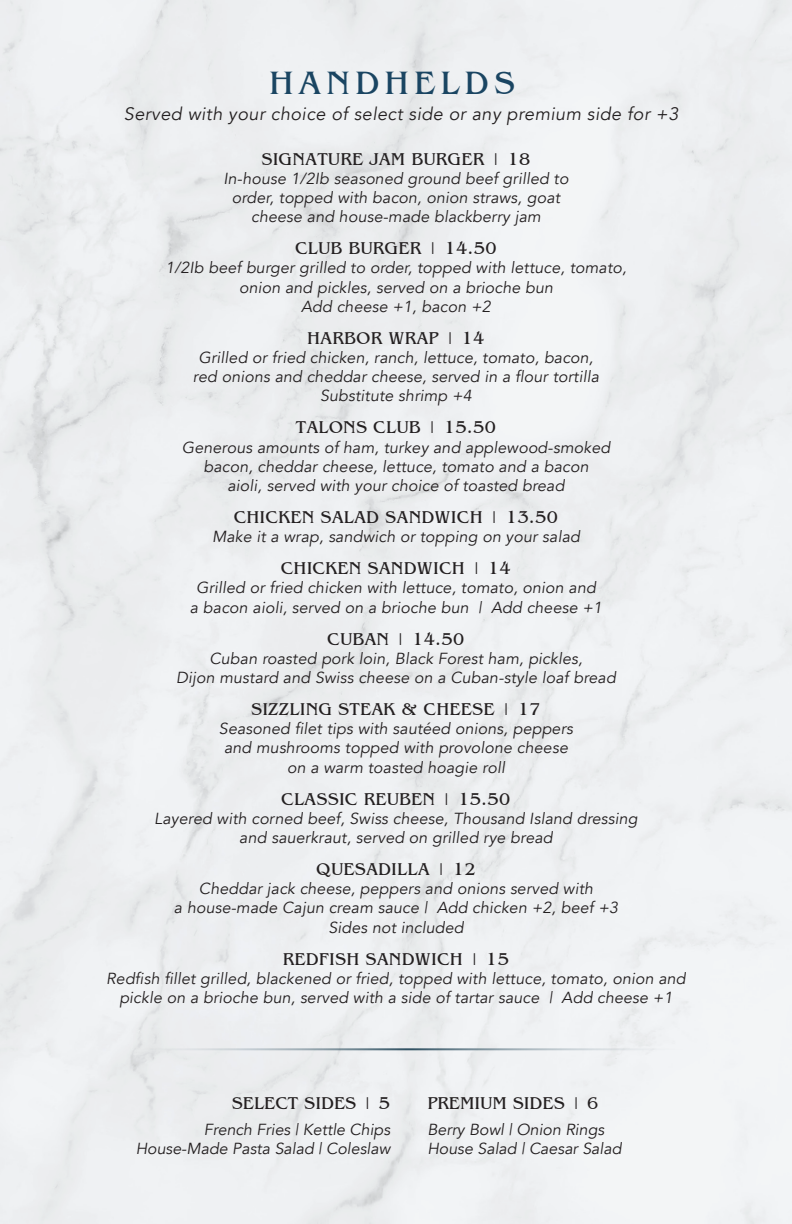
<style>
.page{position:relative;width:792px;height:1224px;background:#fff}
.page>*{position:absolute;margin:0;border:0;box-sizing:border-box;transform-origin:0 0}
.t1{font:34px "AG Benguiat Cyr";letter-spacing:.15em;color:#1a4562}
.t2{font:18px "AG Benguiat Cyr";letter-spacing:.01em;color:#231f20}
.t3{font:italic 18px "Avenir";letter-spacing:.025em;color:#231f20}
.t4{font:italic 16px "Avenir";letter-spacing:.01em;color:#231f20}
</style>
<div class="page">
<hr style="left:117px;top:1048px;width:584px;height:2px;background:#315263">
<p class="t1" style="left:269px;top:65px;width:248px">HANDHELDS</p>
<p class="t3" style="left:124px;top:103px;width:556px">Served with your choice of select side or any premium side for +3</p>
<p class="t2" style="left:261px;top:149px;width:271px">SIGNATURE JAM BURGER | 18</p>
<p class="t4" style="left:223px;top:169px;width:347px">In-house 1/2Ib seasoned ground beef grilled to</p>
<p class="t4" style="left:232px;top:188px;width:330px">order, topped with bacon, onion straws, goat</p>
<p class="t4" style="left:251px;top:207px;width:291px">cheese and house-made blackberry jam</p>
<p class="t2" style="left:295px;top:239px;width:203px">CLUB BURGER | 14.50</p>
<p class="t4" style="left:165px;top:258px;width:463px">1/2Ib beef burger grilled to order, topped with lettuce, tomato,</p>
<p class="t4" style="left:239px;top:278px;width:315px">onion and pickles, served on a brioche bun</p>
<p class="t4" style="left:301px;top:297px;width:191px">Add cheese +1, bacon +2</p>
<p class="t2" style="left:307px;top:328px;width:179px">HARBOR WRAP | 14</p>
<p class="t4" style="left:199px;top:348px;width:396px">Grilled or fried chicken, ranch, lettuce, tomato, bacon,</p>
<p class="t4" style="left:193px;top:367px;width:408px">red onions and cheddar cheese, served in a flour tortilla</p>
<p class="t4" style="left:320px;top:386px;width:153px">Substitute shrimp +4</p>
<p class="t2" style="left:296px;top:418px;width:202px">TALONS CLUB | 15.50</p>
<p class="t4" style="left:182px;top:438px;width:430px">Generous amounts of ham, turkey and applewood-smoked</p>
<p class="t4" style="left:203px;top:457px;width:387px">bacon, cheddar cheese, lettuce, tomato and a bacon</p>
<p class="t4" style="left:227px;top:476px;width:339px">aioli, served with your choice of toasted bread</p>
<p class="t2" style="left:234px;top:508px;width:326px">CHICKEN SALAD SANDWICH | 13.50</p>
<p class="t4" style="left:212px;top:527px;width:370px">Make it a wrap, sandwich or topping on your salad</p>
<p class="t2" style="left:281px;top:559px;width:232px">CHICKEN SANDWICH | 14</p>
<p class="t4" style="left:196px;top:578px;width:401px">Grilled or fried chicken with lettuce, tomato, onion and</p>
<p class="t4" style="left:190px;top:598px;width:414px">a bacon aioli, served on a brioche bun | Add cheese +1</p>
<p class="t2" style="left:327px;top:629px;width:139px">CUBAN | 14.50</p>
<p class="t4" style="left:209px;top:649px;width:375px">Cuban roasted pork loin, Black Forest ham, pickles,</p>
<p class="t4" style="left:176px;top:668px;width:441px">Dijon mustard and Swiss cheese on a Cuban-style loaf bread</p>
<p class="t2" style="left:251px;top:700px;width:291px">SIZZLING STEAK &amp; CHEESE | 17</p>
<p class="t4" style="left:219px;top:719px;width:356px">Seasoned filet tips with sautéed onions, peppers</p>
<p class="t4" style="left:224px;top:738px;width:345px">and mushrooms topped with provolone cheese</p>
<p class="t4" style="left:287px;top:758px;width:219px">on a warm toasted hoagie roll</p>
<p class="t2" style="left:281px;top:789px;width:231px">CLASSIC REUBEN | 15.50</p>
<p class="t4" style="left:154px;top:809px;width:485px">Layered with corned beef, Swiss cheese, Thousand Island dressing</p>
<p class="t4" style="left:239px;top:828px;width:315px">and sauerkraut, served on grilled rye bread</p>
<p class="t2" style="left:316px;top:860px;width:161px">QUESADILLA | 12</p>
<p class="t4" style="left:199px;top:879px;width:396px">Cheddar jack cheese, peppers and onions served with</p>
<p class="t4" style="left:174px;top:898px;width:446px">a house-made Cajun cream sauce | Add chicken +2, beef +3</p>
<p class="t4" style="left:328px;top:918px;width:137px">Sides not included</p>
<p class="t2" style="left:283px;top:949px;width:228px">REDFISH SANDWICH | 15</p>
<p class="t4" style="left:106px;top:969px;width:581px">Redfish fillet grilled, blackened or fried, topped with lettuce, tomato, onion and</p>
<p class="t4" style="left:119px;top:988px;width:555px">pickle on a brioche bun, served with a side of tartar sauce | Add cheese +1</p>
<p class="t2" style="left:232px;top:1093px;width:160px">SELECT SIDES | 5</p>
<p class="t4" style="left:204px;top:1119px;width:188px">French Fries | Kettle Chips</p>
<p class="t4" style="left:136px;top:1139px;width:256px">House-Made Pasta Salad | Coleslaw</p>
<p class="t2" style="left:427px;top:1093px;width:173px">PREMIUM SIDES | 6</p>
<p class="t4" style="left:427px;top:1119px;width:178px">Berry Bowl | Onion Rings</p>
<p class="t4" style="left:427px;top:1139px;width:196px">House Salad | Caesar Salad</p>
</div>
